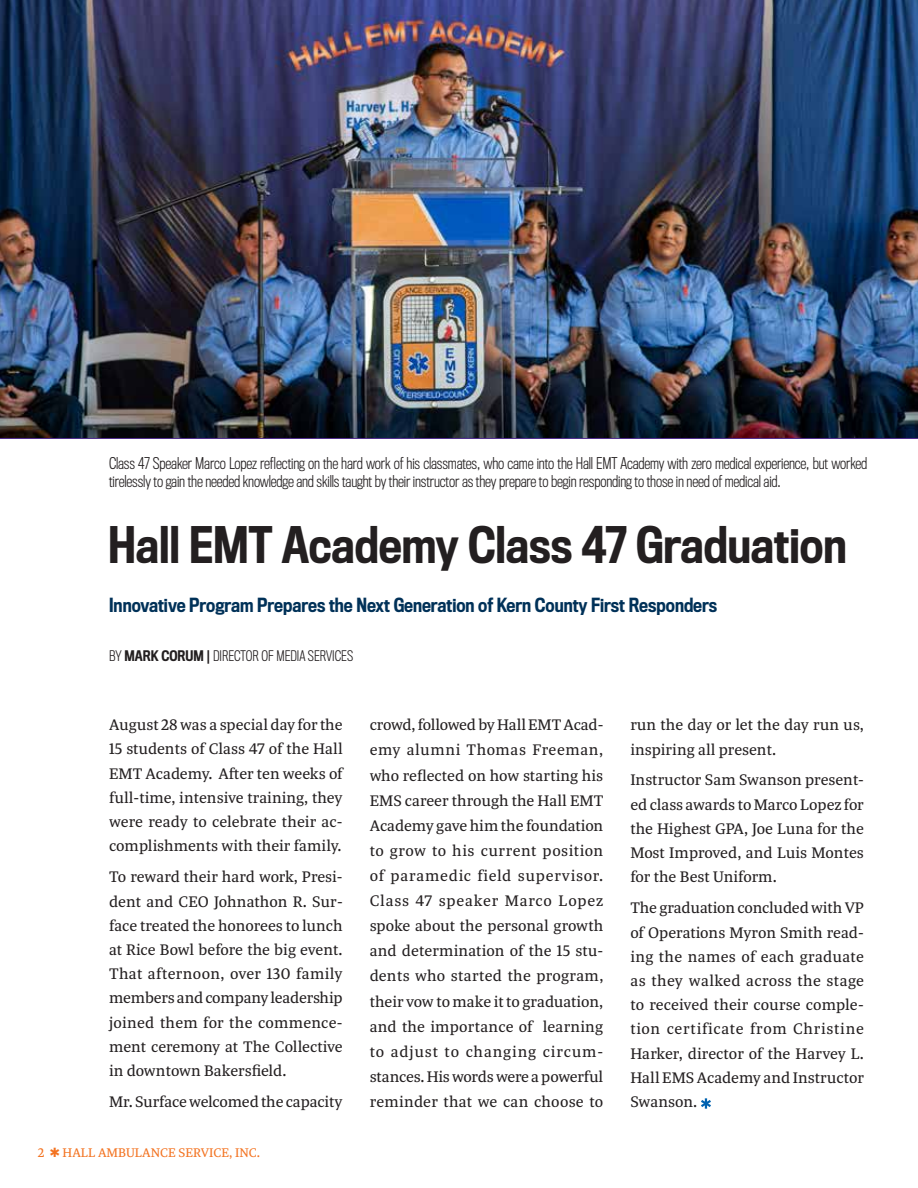
<style>
.page{position:relative;width:918px;height:1188px;background:#fff}
.page>*{position:absolute;margin:0;border:0;box-sizing:border-box;transform-origin:0 0}
.t1{font:500 46.5px "Titling Gothic FB Condensed";color:#231f20}
.t2{font:500 18px "Titling Gothic FB Condensed";color:#003158}
.t3{font:16.5px/24.2px "Tasman";letter-spacing:-.005em;color:#231f20;text-align:justify}
.t4{font:300 15px/18px "Titling Gothic FB Condensed";letter-spacing:-.01em;color:#231f20}
.t5{font:300 13.5px "Titling Gothic FB Condensed";color:#231f20}
.t6{font:13.5px "Tasman";color:#f37321}
.s1{font-weight:500}
.s2{color:#fff}
</style>
<div class="page">
<svg style="left:701px;top:1098px;width:10px;height:11px"></svg>
<img style="left:0;top:0;width:918px;height:439px">
<p class="t4" style="left:109px;top:454px;width:760px">Class 47 Speaker Marco Lopez reflecting on the hard work of his classmates, who came into the Hall EMT Academy with zero medical experience, but worked tirelessly to gain the needed knowledge and skills taught by their instructor as they prepare to begin responding to those in need of medical aid.</p>
<h1 class="t1" style="left:108px;top:517px;width:740px">Hall EMT Academy Class 47 Graduation</h1>
<p class="t2" style="left:109px;top:594px;width:610px">Innovative Program Prepares the Next Generation of Kern County First Responders</p>
<p class="t5" style="left:109px;top:648px;width:246px">BY <span class="s1">MARK CORUM |</span> DIRECTOR OF MEDIA SERVICES</p>
<p class="t3" style="left:109px;top:713px;width:235px">August 28 was a special day for the 15 students of Class 47 of the Hall EMT Academy. After ten weeks of full-time, intensive training, they were ready to celebrate their ac&shy;complishments with their family.</p>
<p class="t3" style="left:109px;top:865px;width:235px">To reward their hard work, Presi&shy;dent and CEO Johnathon R. Sur&shy;face treated the honorees to lunch at Rice Bowl before the big event.<br>That afternoon, over 130 family members and company leadership joined them for the commence&shy;ment ceremony at The Collective in downtown Bakersfield.</p>
<p class="t3" style="left:109px;top:1089px;width:235px">Mr. Surface welcomed the capacity</p>
<p class="t6" style="left:38px;top:1143px;width:224px">2 ✱ HALL AMBULANCE SERVICE, INC.</p>
<p class="t3" style="left:370px;top:712px;width:235px;line-height:25px">crowd, followed by Hall EMT Acad&shy;emy alumni Thomas Freeman, who reflected on how starting his EMS career through the Hall EMT Academy gave him the foundation to grow to his current position of paramedic field supervisor.<br>Class 47 speaker Marco Lopez spoke about the personal growth and determination of the 15 stu&shy;dents who started the program, their vow to make it to graduation, and the importance of learning to adjust to changing circum&shy;stances. His words were a powerful reminder that we can choose to</p>
<p class="t3" style="left:630px;top:713px;width:235px">run the day or let the day run us, inspiring all present.</p>
<p class="t3" style="left:630px;top:768px;width:235px">Instructor Sam Swanson present&shy;ed class awards to Marco Lopez for the Highest GPA, Joe Luna for the Most Improved, and Luis Montes for the Best Uniform.</p>
<p class="t3" style="left:630px;top:896px;width:235px">The graduation concluded with VP of Operations Myron Smith read&shy;ing the names of each graduate as they walked across the stage to received their course comple&shy;tion certificate from Christine Harker, director of the Harvey L.<br>Hall EMS Academy and Instructor Swanson.<span class="s2">X</span></p>
</div>
